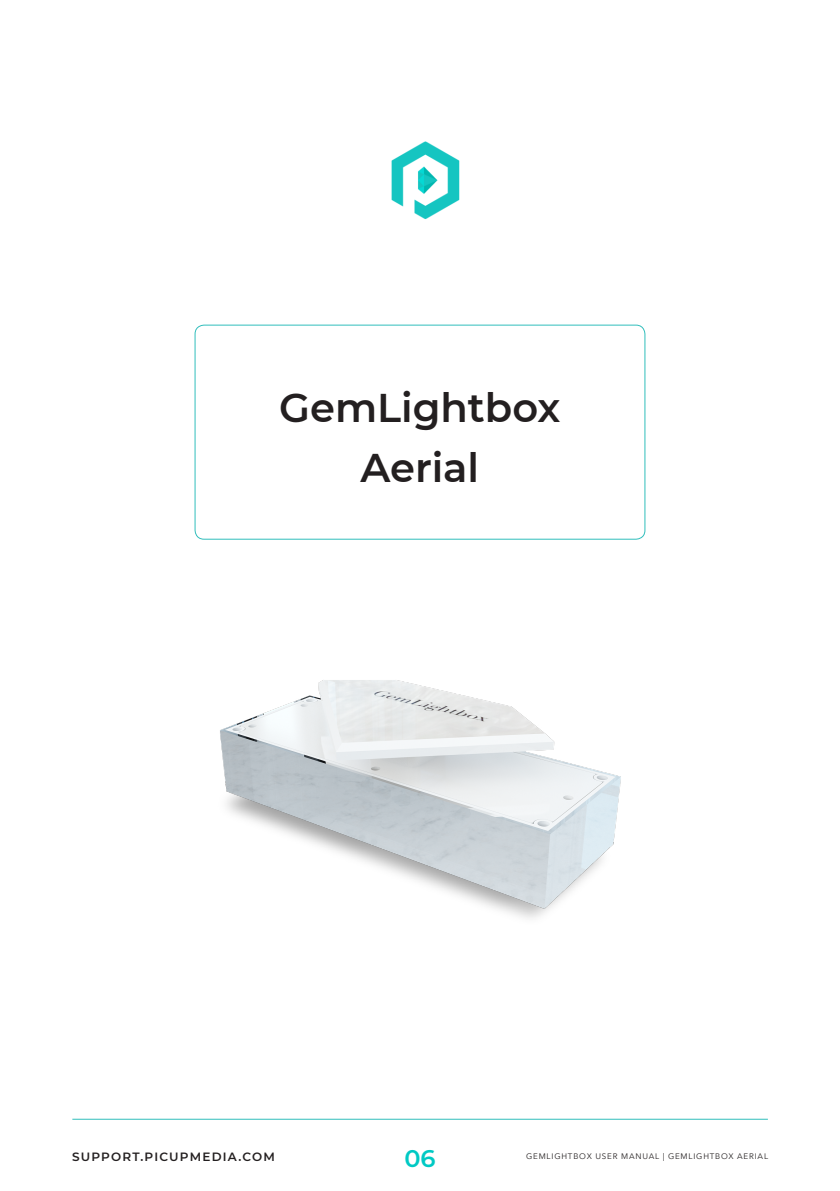
<style>
.page{position:relative;width:840px;height:1191px;background:#fff}
.page>*{position:absolute;margin:0;border:0;box-sizing:border-box;transform-origin:0 0}
.t1{font:600 40px "Montserrat";color:#231f20}
.t2{font:600 24px "Montserrat";color:#00c9c4}
.t3{font:600 12px "Montserrat";letter-spacing:.1em;color:#231f20}
.t4{font:8px "Avenir Next";letter-spacing:.1em;color:#231f20}
</style>
<div class="page">
<div style="left:194px;top:325px;width:451px;height:215px;border:1px solid #31bebc;border-radius:9px"></div>
<img style="left:220px;top:680px;width:401px;height:238px">
<img style="left:391px;top:141px;width:69px;height:78px">
<hr style="left:72px;top:1118px;width:695px;height:1px;background:#31bebc">
<p class="t1" style="left:279px;top:379px;width:282px">GemLightbox</p>
<p class="t1" style="left:360px;top:439px;width:120px">Aerial</p>
<p class="t2" style="left:404px;top:1141px;width:33px">06</p>
<p class="t3" style="left:72px;top:1148px;width:204px">SUPPORT.PICUPMEDIA.COM</p>
<p class="t4" style="left:526px;top:1149px;width:243px">GEMLIGHTBOX USER MANUAL | GEMLIGHTBOX AERIAL</p>
</div>
